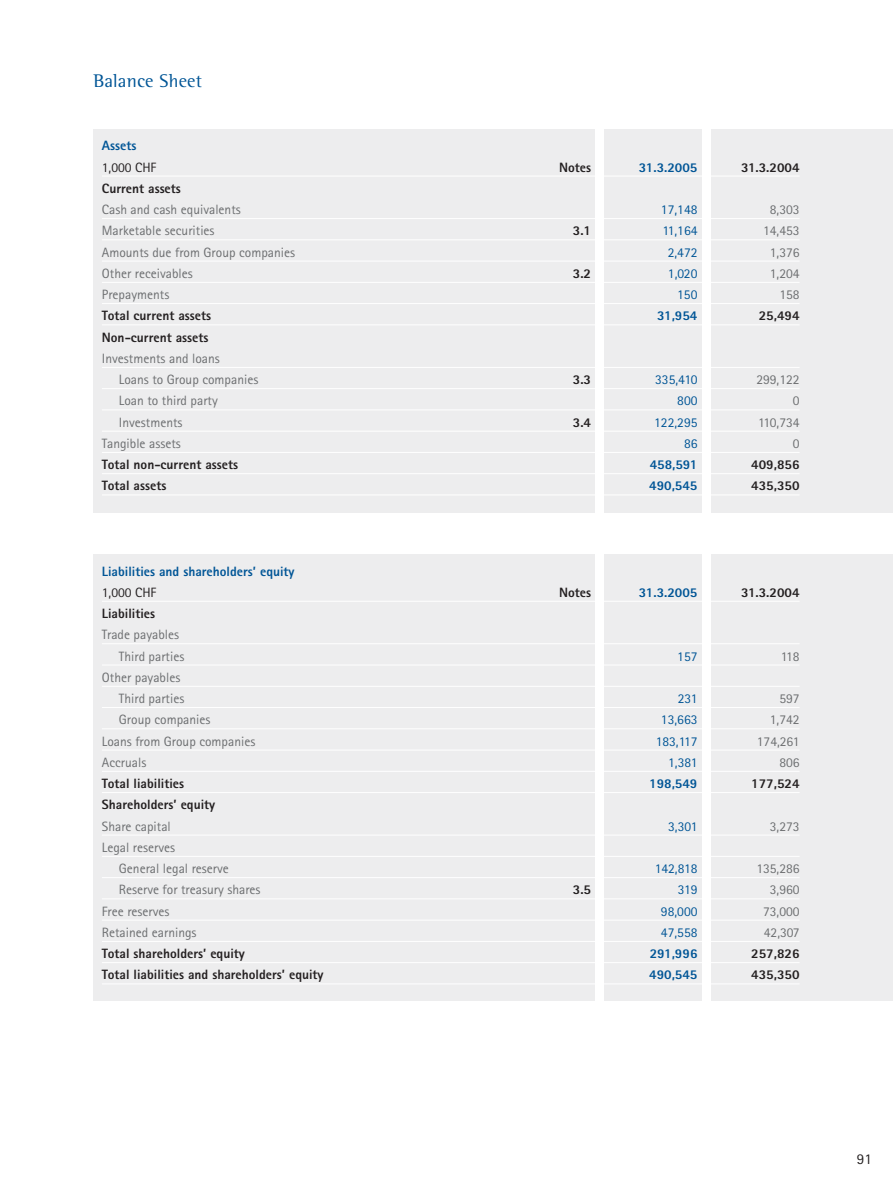
<style>
.page{position:relative;width:893px;height:1191px;background:#fff}
.page>*{position:absolute;margin:0;border:0;box-sizing:border-box;transform-origin:0 0}
.t1{font:18.75px "Rotis Semi Serif";letter-spacing:.01em;color:#005596}
.t2{font:15px "Rotis Sans Serif";color:#231f20}
.t3{font:13.5px/21.3px "Rotis Sans Serif";color:#6c6e70}
.t4{font:800 13.5px/21.3px "Rotis Sans Serif";color:#231f20}
.t5{font:800 13.5px "Rotis Sans Serif";color:#005596}
.t6{font:13.5px "Rotis Sans Serif";color:#005596}
.t7{font:13.5px "Rotis Sans Serif";color:#231f20}
</style>
<div class="page">
<div style="left:93px;top:554px;width:799px;height:447px;background:#ededee"></div>
<div style="left:93px;top:129px;width:799px;height:384px;background:#ededee"></div>
<hr style="left:102px;top:176px;width:697px;height:1px;background:#fff">
<hr style="left:102px;top:218px;width:697px;height:1px;background:#fff">
<hr style="left:102px;top:240px;width:697px;height:1px;background:#fff">
<hr style="left:102px;top:261px;width:697px;height:1px;background:#fff">
<hr style="left:102px;top:282px;width:697px;height:1px;background:#fff">
<hr style="left:102px;top:303px;width:697px;height:1px;background:#fff">
<hr style="left:102px;top:325px;width:697px;height:1px;background:#fff">
<hr style="left:102px;top:367px;width:697px;height:1px;background:#fff">
<hr style="left:102px;top:388px;width:697px;height:1px;background:#fff">
<hr style="left:102px;top:410px;width:697px;height:1px;background:#fff">
<hr style="left:102px;top:431px;width:697px;height:1px;background:#fff">
<hr style="left:102px;top:452px;width:697px;height:1px;background:#fff">
<hr style="left:102px;top:473px;width:697px;height:1px;background:#fff">
<hr style="left:102px;top:495px;width:697px;height:1px;background:#fff">
<hr style="left:102px;top:601px;width:697px;height:1px;background:#fff">
<hr style="left:102px;top:644px;width:697px;height:1px;background:#fff">
<hr style="left:102px;top:665px;width:697px;height:1px;background:#fff">
<hr style="left:102px;top:686px;width:697px;height:1px;background:#fff">
<hr style="left:102px;top:707px;width:697px;height:1px;background:#fff">
<hr style="left:102px;top:729px;width:697px;height:1px;background:#fff">
<hr style="left:102px;top:750px;width:697px;height:1px;background:#fff">
<hr style="left:102px;top:771px;width:697px;height:1px;background:#fff">
<hr style="left:102px;top:792px;width:697px;height:1px;background:#fff">
<hr style="left:102px;top:835px;width:697px;height:1px;background:#fff">
<hr style="left:102px;top:856px;width:697px;height:1px;background:#fff">
<hr style="left:102px;top:877px;width:697px;height:1px;background:#fff">
<hr style="left:102px;top:899px;width:697px;height:1px;background:#fff">
<hr style="left:102px;top:920px;width:697px;height:1px;background:#fff">
<hr style="left:102px;top:941px;width:697px;height:1px;background:#fff">
<hr style="left:102px;top:962px;width:697px;height:1px;background:#fff">
<hr style="left:102px;top:984px;width:697px;height:1px;background:#fff">
<div style="left:595px;top:124px;width:9px;height:1011px;background:#fff"></div>
<div style="left:701px;top:125px;width:9px;height:999px;background:#fff"></div>
<h1 class="t1" style="left:93px;top:73px;width:110px">Balance Sheet</h1>
<p class="t5" style="left:102px;top:141px;width:36px">Assets</p>
<p class="t4" style="left:102px;top:179px;width:80px">Current assets</p>
<p class="t3" style="left:102px;top:200px;width:195px">Cash and cash equivalents<br>Marketable securities<br>Amounts due from Group companies<br>Other receivables<br>Prepayments</p>
<p class="t4" style="left:102px;top:307px;width:111px">Total current assets<br>Non-current assets</p>
<p class="t3" style="left:102px;top:349px;width:119px">Investments and loans</p>
<p class="t3" style="left:119px;top:370px;width:141px">Loans to Group companies</p>
<p class="t3" style="left:119px;top:392px;width:100px">Loan to third party</p>
<p class="t3" style="left:119px;top:413px;width:65px">Investments</p>
<p class="t3" style="left:102px;top:434px;width:80px">Tangible assets</p>
<p class="t4" style="left:102px;top:455px;width:138px">Total non-current assets<br>Total assets</p>
<p class="t7" style="left:102px;top:162px;width:56px">1,000 CHF</p>
<p class="t4" style="left:559px;top:158px;width:33px">Notes</p>
<p class="t5" style="left:639px;top:162px;width:60px">31.3.2005</p>
<p class="t4" style="left:741px;top:158px;width:60px">31.3.2004</p>
<p class="t6" style="left:661px;top:205px;width:38px">17,148</p>
<p class="t3" style="left:769px;top:200px;width:31px">8,303</p>
<p class="t4" style="left:573px;top:221px;width:20px">3.1</p>
<p class="t6" style="left:662px;top:226px;width:37px">11,164</p>
<p class="t3" style="left:763px;top:221px;width:38px">14,453</p>
<p class="t6" style="left:667px;top:247px;width:31px">2,472</p>
<p class="t3" style="left:769px;top:243px;width:31px">1,376</p>
<p class="t4" style="left:573px;top:264px;width:20px">3.2</p>
<p class="t6" style="left:668px;top:269px;width:31px">1,020</p>
<p class="t3" style="left:769px;top:264px;width:31px">1,204</p>
<p class="t6" style="left:677px;top:290px;width:22px">150</p>
<p class="t3" style="left:779px;top:285px;width:22px">158</p>
<p class="t5" style="left:657px;top:311px;width:42px">31,954</p>
<p class="t4" style="left:758px;top:307px;width:42px">25,494</p>
<p class="t4" style="left:573px;top:370px;width:20px">3.3</p>
<p class="t6" style="left:655px;top:375px;width:44px">335,410</p>
<p class="t3" style="left:756px;top:370px;width:45px">299,122</p>
<p class="t6" style="left:677px;top:396px;width:22px">800</p>
<p class="t3" style="left:792px;top:392px;width:8px">0</p>
<p class="t4" style="left:573px;top:413px;width:20px">3.4</p>
<p class="t6" style="left:654px;top:417px;width:45px">122,295</p>
<p class="t3" style="left:758px;top:413px;width:43px">110,734</p>
<p class="t6" style="left:684px;top:439px;width:15px">86</p>
<p class="t3" style="left:792px;top:434px;width:8px">0</p>
<p class="t5" style="left:649px;top:460px;width:49px">458,591</p>
<p class="t4" style="left:751px;top:455px;width:50px">409,856</p>
<p class="t5" style="left:649px;top:481px;width:50px">490,545</p>
<p class="t4" style="left:751px;top:477px;width:50px">435,350</p>
<p class="t5" style="left:102px;top:566px;width:194px">Liabilities and shareholders’ equity</p>
<p class="t7" style="left:102px;top:587px;width:56px">1,000 CHF</p>
<p class="t4" style="left:102px;top:604px;width:55px">Liabilities</p>
<p class="t3" style="left:102px;top:625px;width:79px">Trade payables</p>
<p class="t3" style="left:119px;top:647px;width:67px">Third parties</p>
<p class="t3" style="left:102px;top:668px;width:80px">Other payables</p>
<p class="t3" style="left:119px;top:689px;width:67px">Third parties</p>
<p class="t3" style="left:119px;top:710px;width:93px">Group companies</p>
<p class="t3" style="left:102px;top:732px;width:155px">Loans from Group companies</p>
<p class="t3" style="left:102px;top:753px;width:46px">Accruals</p>
<p class="t4" style="left:102px;top:774px;width:115px">Total liabilities<br>Shareholders’ equity</p>
<p class="t3" style="left:102px;top:817px;width:70px">Share capital</p>
<p class="t3" style="left:102px;top:838px;width:75px">Legal reserves</p>
<p class="t3" style="left:119px;top:859px;width:111px">General legal reserve</p>
<p class="t3" style="left:119px;top:881px;width:143px">Reserve for treasury shares</p>
<p class="t3" style="left:102px;top:902px;width:69px">Free reserves</p>
<p class="t3" style="left:102px;top:923px;width:96px">Retained earnings</p>
<p class="t4" style="left:102px;top:944px;width:223px">Total shareholders’ equity<br>Total liabilities and shareholders’ equity</p>
<p class="t4" style="left:559px;top:583px;width:33px">Notes</p>
<p class="t5" style="left:639px;top:587px;width:60px">31.3.2005</p>
<p class="t4" style="left:741px;top:583px;width:60px">31.3.2004</p>
<p class="t6" style="left:677px;top:651px;width:22px">157</p>
<p class="t3" style="left:780px;top:647px;width:20px">118</p>
<p class="t6" style="left:677px;top:694px;width:21px">231</p>
<p class="t3" style="left:779px;top:689px;width:22px">597</p>
<p class="t6" style="left:661px;top:715px;width:38px">13,663</p>
<p class="t3" style="left:769px;top:710px;width:31px">1,742</p>
<p class="t6" style="left:655px;top:736px;width:43px">183,117</p>
<p class="t3" style="left:756px;top:732px;width:44px">174,261</p>
<p class="t6" style="left:668px;top:758px;width:31px">1,381</p>
<p class="t3" style="left:779px;top:753px;width:22px">806</p>
<p class="t5" style="left:649px;top:779px;width:50px">198,549</p>
<p class="t4" style="left:751px;top:774px;width:50px">177,524</p>
<p class="t6" style="left:668px;top:821px;width:31px">3,301</p>
<p class="t3" style="left:769px;top:817px;width:31px">3,273</p>
<p class="t6" style="left:654px;top:864px;width:44px">142,818</p>
<p class="t3" style="left:756px;top:859px;width:45px">135,286</p>
<p class="t4" style="left:573px;top:881px;width:20px">3.5</p>
<p class="t6" style="left:677px;top:885px;width:21px">319</p>
<p class="t3" style="left:769px;top:881px;width:31px">3,960</p>
<p class="t6" style="left:661px;top:906px;width:38px">98,000</p>
<p class="t3" style="left:763px;top:902px;width:38px">73,000</p>
<p class="t6" style="left:661px;top:928px;width:38px">47,558</p>
<p class="t3" style="left:763px;top:923px;width:37px">42,307</p>
<p class="t5" style="left:649px;top:949px;width:49px">291,996</p>
<p class="t4" style="left:751px;top:944px;width:50px">257,826</p>
<p class="t5" style="left:649px;top:970px;width:50px">490,545</p>
<p class="t4" style="left:751px;top:966px;width:50px">435,350</p>
<p class="t2" style="left:856px;top:1154px;width:17px">91</p>
</div>
